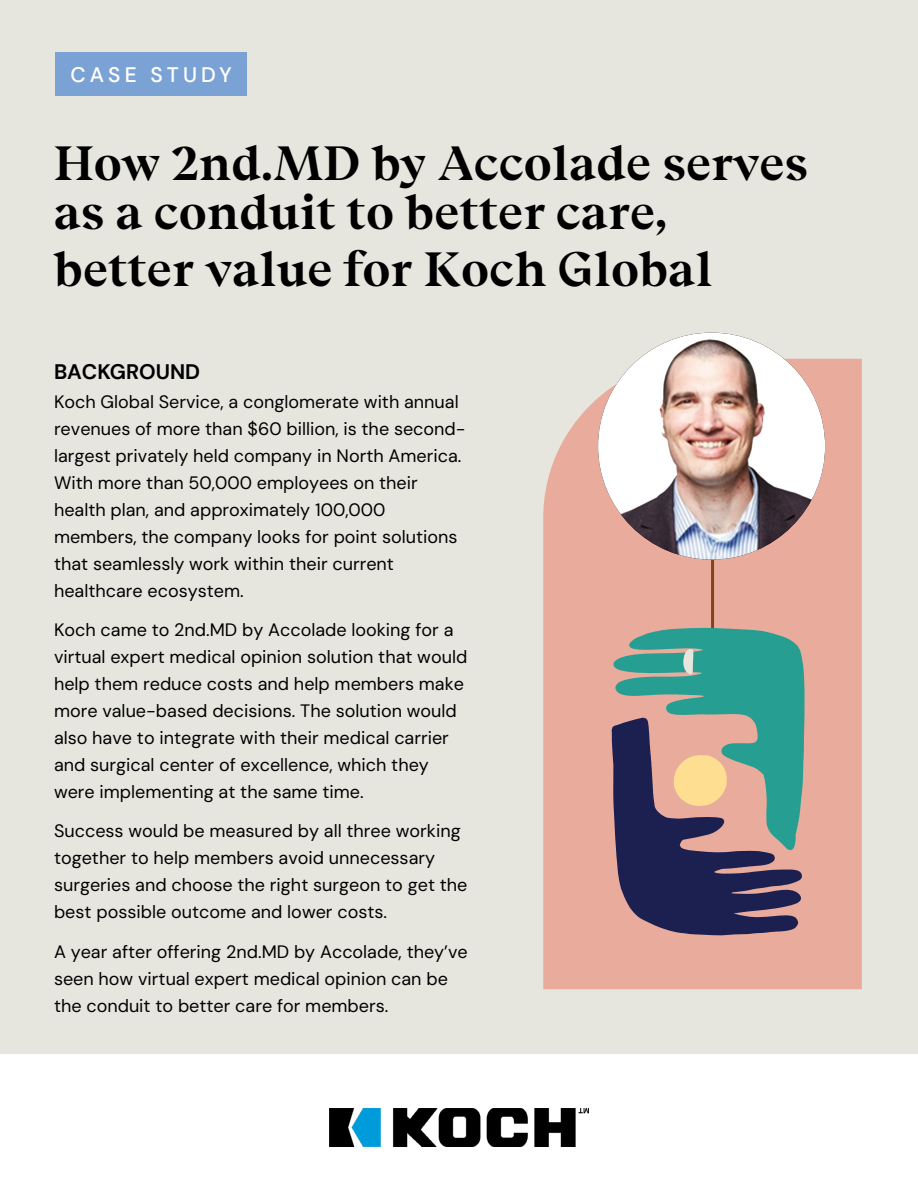
<style>
.page{position:relative;width:918px;height:1188px;background:#fff}
.page>*{position:absolute;margin:0;border:0;box-sizing:border-box;transform-origin:0 0}
.t1{font:600 48px/49.1px "Beirut Display";color:#000}
.t2{font:700 21px "DM Sans";color:#000}
.t3{font:500 21px "DM Sans";letter-spacing:.2em;color:#fff}
.t4{font:18px/27px "DM Sans";color:#000}
</style>
<div class="page">
<div style="left:0;top:0;width:918px;height:1054px;background:#e6e6df"></div>
<div style="left:543px;top:359px;width:319px;height:630px;background:#e9ab9c"></div>
<hr style="left:711px;top:540px;width:3px;height:140px;background:#84421f">
<div style="left:55px;top:52px;width:192px;height:43px;background:#7ba2d4"></div>
<img style="left:329px;top:1108px;width:260px;height:38px">
<svg style="left:612px;top:628px;width:193px;height:308px"></svg>
<img style="left:598px;top:333px;width:227px;height:227px;border-radius:113px">
<p class="t3" style="left:70px;top:61px;width:163px">CASE STUDY</p>
<h1 class="t1" style="left:54px;top:135px;width:756px">How 2nd.MD by Accolade serves as a conduit to better care,</h1>
<h1 class="t1" style="left:54px;top:241px;width:660px">better value for Koch Global</h1>
<p class="t2" style="left:54px;top:359px;width:148px">BACKGROUND</p>
<p class="t4" style="left:54px;top:388px;width:413px">Koch Global Service, a conglomerate with annual revenues of more than $60 billion, is the second&shy;largest privately held company in North America.<br>With more than 50,000 employees on their health plan, and approximately 100,000 members, the company looks for point solutions that seamlessly work within their current healthcare ecosystem.</p>
<p class="t4" style="left:54px;top:616px;width:415px">Koch came to 2nd.MD by Accolade looking for a virtual expert medical opinion solution that would help them reduce costs and help members make more value-based decisions. The solution would also have to integrate with their medical carrier and surgical center of excellence, which they were implementing at the same time.</p>
<p class="t4" style="left:54px;top:818px;width:415px">Success would be measured by all three working together to help members avoid unnecessary surgeries and choose the right surgeon to get the best possible outcome and lower costs.</p>
<p class="t4" style="left:54px;top:938px;width:415px">A year after offering 2nd.MD by Accolade, they’ve seen how virtual expert medical opinion can be the conduit to better care for members.</p>
</div>
